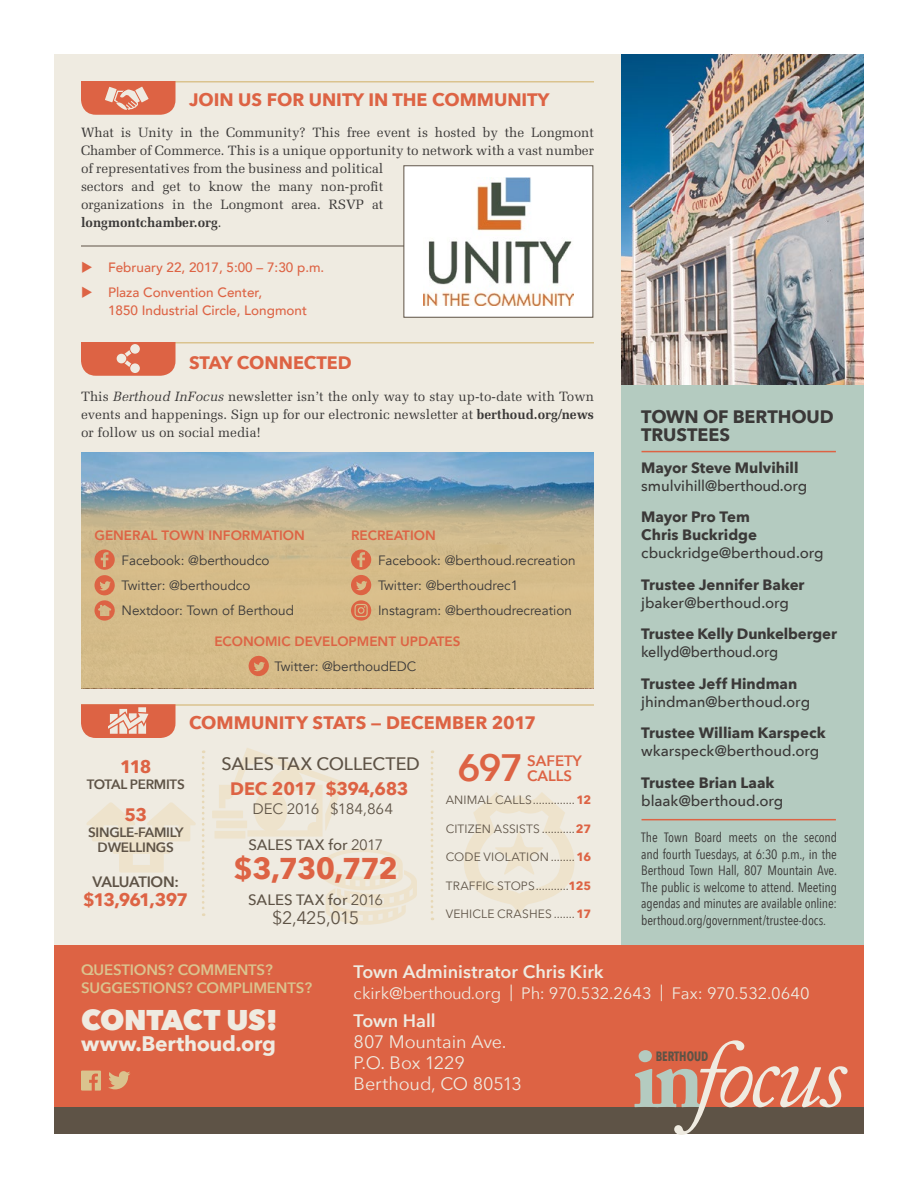
<style>
.page{position:relative;width:918px;height:1188px;background:#fff}
.page>*{position:absolute;margin:0;border:0;box-sizing:border-box;transform-origin:0 0}
.t1{font:600 38.1px "Avenir Next";color:#dd6344}
.t2{font:700 30px "Avenir Next";letter-spacing:-.035em;color:#dd6344}
.t3{font:800 28.5px "Avenir Next";letter-spacing:-.01em;color:#efebe1}
.t4{font:700 21px "Avenir Next";letter-spacing:-.015em;color:#efebe1}
.t5{font:700 18px "Avenir Next";color:#dd6344}
.t6{font:18px/21px "Avenir Next";letter-spacing:-.005em;color:#efebe1}
.t7{font:600 18px "Avenir Next";color:#efebe1}
.t8{font:700 18px/18px "Avenir Next";letter-spacing:-.005em;color:#3b3938}
.t9{font:500 18px "Avenir Next";letter-spacing:-.01em;color:#5e5346}
.t10{font:700 18px "Avenir Next";letter-spacing:-.025em;color:#dd6344}
.t11{font:18px "Avenir Next";letter-spacing:-.045em;color:#5e5346}
.t12{font:16.5px "Avenir Next";letter-spacing:-.01em;color:#efebe1}
.t13{font:700 15px/18px "Avenir Next";color:#3b3938}
.t14{font:500 15px "Avenir Next";letter-spacing:-.005em;color:#3b3938}
.t15{font:600 15px/18px "Avenir Next";letter-spacing:-.01em;color:#dac38e}
.t16{font:500 15px "Avenir Next";color:#5e5346}
.t17{font:500 15px "Avenir Next";letter-spacing:-.005em;color:#3b3938;scale:.96 1}
.t18{font:15px "Avenir Next";letter-spacing:-.015em;color:#5e5346}
.t19{font:600 15px "Avenir Next";color:#dd6344}
.t20{font:600 15px "Avenir Next";letter-spacing:-.025em;color:#5e5346}
.t21{font:13.5px/18px "Melior LT Std";color:#3b3938}
.t22{font:13.5px/16.5px "Avenir Next Condensed";letter-spacing:-.01em;color:#3b3938;text-align:justify}
.t23{font:13.5px/24.8px "Avenir";color:#3b3938}
.t24{font:500 13.5px/18px "Avenir";color:#dd6344}
.t25{font:800 13.5px "Avenir";color:#dd6344}
.t26{font:600 13.5px/15px "Avenir Next";letter-spacing:-.02em;color:#5e5346;text-align:center}
.t27{font:700 13.5px "Avenir Next Condensed";color:#5e5346;scale:.9 1}
.t28{font:12px "Avenir Next";letter-spacing:.01em;color:#5e5346}
.s1{font-weight:700}
.s2{font-style:italic}
.s3{font-weight:400}
.s4{font-weight:700;color:#dd6344}
</style>
<div class="page">
<div style="left:54px;top:54px;width:571px;height:894px;background:#efebe1"></div>
<div style="left:621px;top:385px;width:243px;height:560px;background:#b4cbc0"></div>
<img style="left:621px;top:54px;width:243px;height:331px">
<img style="left:81px;top:452px;width:513px;height:20px">
<svg style="left:81px;top:472px;width:513px;height:216px;background:#c5b692"></svg>
<hr style="left:642px;top:451px;width:194px;height:1px;background:#dd6344">
<hr style="left:642px;top:819px;width:194px;height:1px;background:#dd6344">
<hr style="left:81px;top:704px;width:513px;height:2px;background:#dac38e">
<svg style="left:81px;top:704px;width:95px;height:34px"></svg>
<svg style="left:431px;top:750px;width:2px;height:170px"></svg>
<svg style="left:86px;top:802px;width:110px;height:71px"></svg>
<div style="left:215px;top:831px;width:30px;height:8px;background:#eee3cc"></div>
<div style="left:216px;top:821px;width:31px;height:7px;background:#eee3cc"></div>
<div style="left:212px;top:811px;width:31px;height:7px;background:#eee3cc"></div>
<svg style="left:219px;top:748px;width:125px;height:89px"></svg>
<svg style="left:322px;top:848px;width:95px;height:77px"></svg>
<svg style="left:464px;top:792px;width:111px;height:122px"></svg>
<svg style="left:202px;top:750px;width:3px;height:166px"></svg>
<div style="left:54px;top:945px;width:810px;height:189px;background:#dd6344"></div>
<div style="left:54px;top:1107px;width:810px;height:27px;background:#5e5346"></div>
<svg style="left:635px;top:1040px;width:213px;height:95px"></svg>
<svg style="left:108px;top:1071px;width:22px;height:18px"></svg>
<svg style="left:81px;top:1071px;width:20px;height:20px"></svg>
<hr style="left:81px;top:81px;width:513px;height:1px;background:#dac38e">
<hr style="left:81px;top:342px;width:513px;height:2px;background:#dac38e">
<svg style="left:249px;top:656px;width:20px;height:20px"></svg>
<svg style="left:351px;top:550px;width:20px;height:71px"></svg>
<svg style="left:94px;top:550px;width:21px;height:71px"></svg>
<svg style="left:81px;top:81px;width:95px;height:34px;background:#e07a5f"></svg>
<svg style="left:81px;top:342px;width:95px;height:34px;background:#df7356"></svg>
<hr style="left:81px;top:246px;width:324px;height:1px;background:#5e5346">
<div style="left:404px;top:166px;width:189px;height:151px;background:#fff"></div>
<img style="left:423px;top:177px;width:150px;height:129px">
<div style="left:404px;top:165px;width:189px;height:153px;border:1px solid #5e5346"></div>
<h3 class="t5" style="left:189px;top:84px;width:362px">JOIN US FOR UNITY IN THE COMMUNITY</h3>
<p class="t21" style="left:81px;top:124px;width:515px">What is Unity in the Community? This free event is hosted by the Longmont Chamber of Commerce. This is a unique opportunity to network with a vast number of representatives from the business and political<br>sectors and get to know the many non-profit<br>organizations in the Longmont area. RSVP at<br><span class="s1">longmontchamber.org</span>.</p>
<p class="t24" style="left:81px;top:258px;width:245px">◆ February 22, 2017, 5:00 – 7:30 p.m.</p>
<p class="t24" style="left:108px;top:283px;width:201px;text-indent:-27px">◆ Plaza Convention Center,<br>1850 Industrial Circle, Longmont</p>
<h3 class="t5" style="left:189px;top:347px;width:164px">STAY CONNECTED</h3>
<p class="t21" style="left:81px;top:387px;width:514px;text-align:justify">This <span class="s2">Berthoud InFocus</span> newsletter isn’t the only way to stay up-to-date with Town events and happenings. Sign up for our electronic newsletter at <span class="s1">berthoud.org/news </span>or follow us on social media!</p>
<p class="t25" style="left:351px;top:525px;width:86px">RECREATION</p>
<p class="t23" style="left:378px;top:548px;width:199px">Facebook: @berthoud.recreation<br>Twitter: @berthoudrec1<br>Instagram: @berthoudrecreation</p>
<p class="t25" style="left:214px;top:631px;width:248px">ECONOMIC DEVELOPMENT UPDATES</p>
<p class="t23" style="left:274px;top:654px;width:143px">Twitter: @berthoudEDC</p>
<p class="t25" style="left:94px;top:525px;width:212px">GENERAL TOWN INFORMATION</p>
<p class="t23" style="left:122px;top:548px;width:174px">Facebook: @berthoudco<br>Twitter: @berthoudco<br>Nextdoor: Town of Berthoud</p>
<h3 class="t5" style="left:189px;top:707px;width:349px">COMMUNITY STATS — DECEMBER 2017</h3>
<p class="t19" style="left:527px;top:748px;width:56px">SAFETY</p>
<h1 class="t1" style="left:457px;top:735px;width:67px">697</h1>
<h3 class="t9" style="left:221px;top:748px;width:200px">SALES TAX COLLECTED</h3>
<h3 class="t10" style="left:230px;top:773px;width:180px">DEC 2017 $394,683</h3>
<p class="t18" style="left:253px;top:796px;width:142px">DEC 2016 $184,864</p>
<p class="t16" style="left:248px;top:832px;width:136px">SALES TAX for <span class="s3">2017</span></p>
<h2 class="t2" style="left:234px;top:842px;width:166px">$3,730,772</h2>
<p class="t16" style="left:248px;top:887px;width:137px">SALES TAX for <span class="s3">2016</span></p>
<h3 class="t11" style="left:272px;top:903px;width:89px">$2,425,015</h3>
<h3 class="t5" style="left:120px;top:751px;width:33px">118</h3>
<p class="t26" style="left:87px;top:777px;width:100px">TOTAL PERMITS</p>
<h3 class="t5" style="left:124px;top:799px;width:24px">53</h3>
<p class="t26" style="left:88px;top:825px;width:97px">SINGLE-FAMILY<br>DWELLINGS</p>
<p class="t20" style="left:93px;top:869px;width:88px">VALUATION:</p>
<h3 class="t5" style="left:83px;top:884px;width:106px">$13,961,397</h3>
<p class="t19" style="left:527px;top:763px;width:46px">CALLS</p>
<p class="t28" style="left:446px;top:790px;width:147px">ANIMAL CALLS..............<span class="s4">12</span></p>
<p class="t28" style="left:446px;top:818px;width:147px">CITIZEN ASSISTS ...........<span class="s4">27</span></p>
<p class="t28" style="left:446px;top:847px;width:147px">CODE VIOLATION........<span class="s4">16</span></p>
<p class="t28" style="left:446px;top:875px;width:147px">TRAFFIC STOPS...........<span class="s4">125</span></p>
<p class="t28" style="left:446px;top:904px;width:147px">VEHICLE CRASHES .......<span class="s4">17</span></p>
<h3 class="t8" style="left:641px;top:407px;width:194px">TOWN OF BERTHOUD<br>TRUSTEES</h3>
<p class="t13" style="left:641px;top:458px;width:159px">Mayor Steve Mulvihill</p>
<p class="t14" style="left:641px;top:473px;width:168px">smulvihill@berthoud.org</p>
<p class="t13" style="left:641px;top:508px;width:117px">Mayor Pro Tem<br>Chris Buckridge</p>
<p class="t14" style="left:641px;top:540px;width:184px">cbuckridge@berthoud.org</p>
<p class="t13" style="left:641px;top:575px;width:165px">Trustee Jennifer Baker</p>
<p class="t14" style="left:641px;top:590px;width:149px">jbaker@berthoud.org</p>
<p class="t13" style="left:641px;top:625px;width:197px">Trustee Kelly Dunkelberger</p>
<p class="t17" style="left:641px;top:639px;width:144px">kellyd@berthoud.org</p>
<p class="t13" style="left:641px;top:674px;width:158px">Trustee Jeff Hindman</p>
<p class="t14" style="left:641px;top:689px;width:170px">jhindman@berthoud.org</p>
<p class="t13" style="left:641px;top:724px;width:186px">Trustee William Karspeck</p>
<p class="t14" style="left:641px;top:738px;width:180px">wkarspeck@berthoud.org</p>
<p class="t13" style="left:641px;top:773px;width:135px">Trustee Brian Laak</p>
<p class="t14" style="left:641px;top:788px;width:144px">blaak@berthoud.org</p>
<p class="t22" style="left:641px;top:829px;width:197px">The Town Board meets on the second and fourth Tuesdays, at 6:30 p.m., in the Berthoud Town Hall, 807 Mountain Ave.<br>The public is welcome to attend. Meeting agendas and minutes are available online: berthoud.org/government/trustee-docs.</p>
<p class="t15" style="left:81px;top:960px;width:233px">QUESTIONS? COMMENTS?<br>SUGGESTIONS? COMPLIMENTS?</p>
<h3 class="t3" style="left:81px;top:1003px;width:199px">CONTACT US!</h3>
<h3 class="t4" style="left:81px;top:1026px;width:196px">www.Berthoud.org</h3>
<h3 class="t7" style="left:354px;top:956px;width:252px">Town Administrator Chris Kirk</h3>
<p class="t12" style="left:354px;top:979px;width:458px">ckirk@berthoud.org | Ph: 970.532.2643 | Fax: 970.532.0640</p>
<h3 class="t7" style="left:354px;top:1006px;width:84px">Town Hall</h3>
<h3 class="t6" style="left:354px;top:1031px;width:170px">807 Mountain Ave.<br>P.O. Box 1229<br>Berthoud, CO 80513</h3>
<p class="t27" style="left:656px;top:1048px;width:60px">BERTHOUD</p>
</div>
